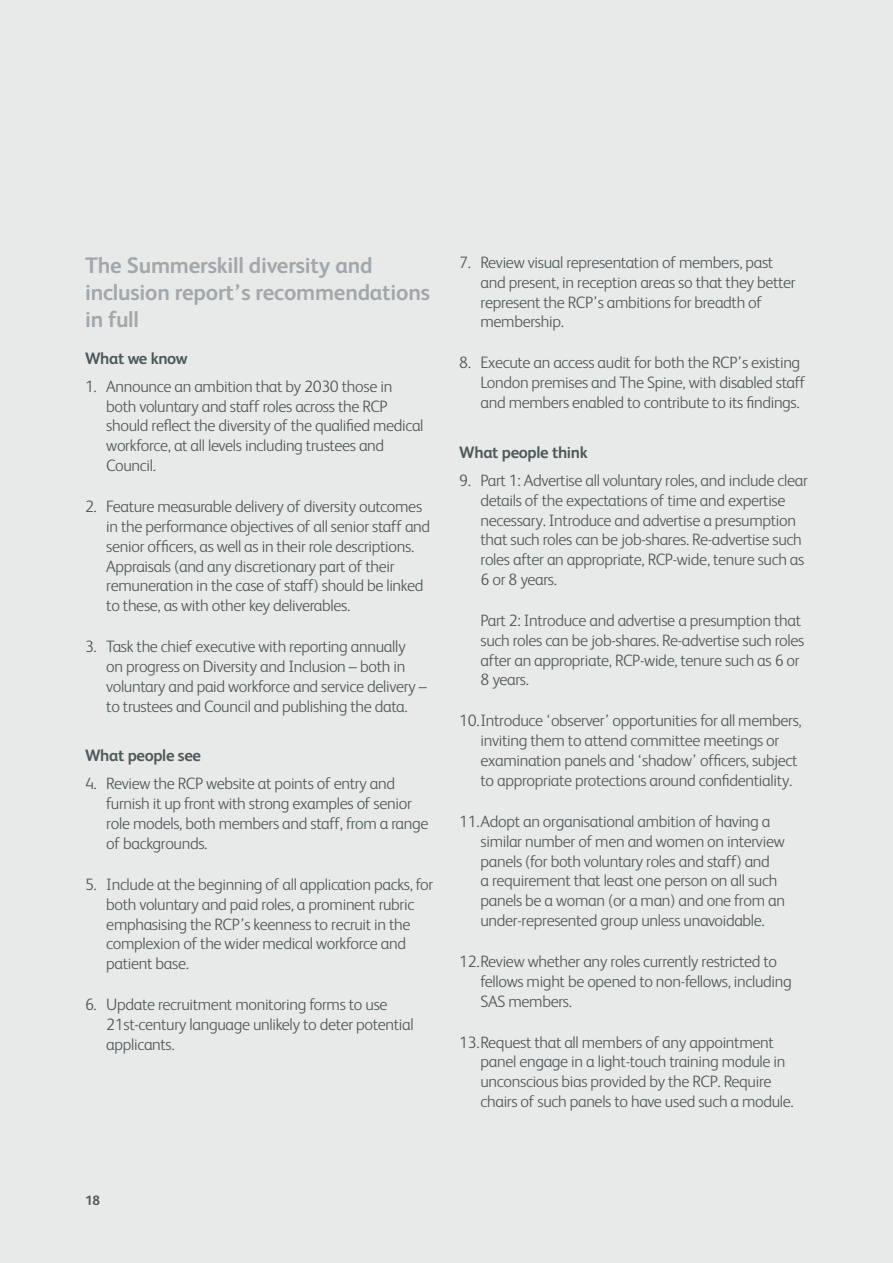
<style>
.page{position:relative;width:893px;height:1263px;background:#e8e9e9}
.page>*{position:absolute;margin:0;border:0;box-sizing:border-box;transform-origin:0 0}
.t1{font:700 22.5px/27px "FS Albert";letter-spacing:-.01em;color:#a1a8ac}
.t2{font:300 16.5px/19.8px "FS Albert";letter-spacing:-.02em;color:#4d585a}
.t3{font:700 16.5px "FS Albert";letter-spacing:-.02em;color:#4d585a}
.t4{font:700 13.5px "FS Albert";color:#4d585a}
</style>
<div class="page">
<h1 class="t1" style="left:85px;top:251px;width:347px">The Summerskill diversity and inclusion report’s recommendations in full</h1>
<p class="t3" style="left:85px;top:348px;width:104px">What we know</p>
<p class="t2" style="left:106px;top:376px;width:319px;text-indent:-21px">1. Announce an ambition that by 2030 those in both voluntary and staff roles across the RCP should reflect the diversity of the qualified medical workforce, at all levels including trustees and Council.</p>
<p class="t2" style="left:106px;top:496px;width:325px;text-indent:-21px">2. Feature measurable delivery of diversity outcomes in the performance objectives of all senior staff and senior officers, as well as in their role descriptions.<br>Appraisals (and any discretionary part of their remuneration in the case of staff) should be linked to these, as with other key deliverables.</p>
<p class="t2" style="left:106px;top:636px;width:322px;text-indent:-21px">3. Task the chief executive with reporting annually<br>on progress on Diversity and Inclusion – both in voluntary and paid workforce and service delivery – to trustees and Council and publishing the data.</p>
<p class="t3" style="left:85px;top:746px;width:117px">What people see</p>
<p class="t2" style="left:106px;top:774px;width:324px;text-indent:-21px">4. Review the RCP website at points of entry and furnish it up front with strong examples of senior role models, both members and staff, from a range of backgrounds.</p>
<p class="t2" style="left:106px;top:874px;width:329px;text-indent:-21px">5. Include at the beginning of all application packs, for both voluntary and paid roles, a prominent rubric emphasising the RCP’s keenness to recruit in the complexion of the wider medical workforce and patient base.</p>
<p class="t2" style="left:106px;top:994px;width:309px;text-indent:-21px">6. Update recruitment monitoring forms to use<br>21st-century language unlikely to deter potential applicants.</p>
<p class="t2" style="left:480px;top:252px;width:317px;text-indent:-21px">7. Review visual representation of members, past and present, in reception areas so that they better represent the RCP’s ambitions for breadth of membership.</p>
<p class="t2" style="left:480px;top:353px;width:327px;text-indent:-21px">8. Execute an access audit for both the RCP’s existing<br>London premises and The Spine, with disabled staff and members enabled to contribute to its findings.</p>
<p class="t3" style="left:459px;top:442px;width:130px">What people think</p>
<p class="t2" style="left:480px;top:470px;width:329px;text-indent:-21px">9. Part 1: Advertise all voluntary roles, and include clear details of the expectations of time and expertise necessary. Introduce and advertise a presumption that such roles can be job-shares. Re-advertise such roles after an appropriate, RCP-wide, tenure such as 6 or 8 years.</p>
<p class="t2" style="left:480px;top:610px;width:325px">Part 2: Introduce and advertise a presumption that such roles can be job-shares. Re-advertise such roles after an appropriate, RCP-wide, tenure such as 6 or 8 years.</p>
<p class="t2" style="left:480px;top:711px;width:323px;text-indent:-21px">10.Introduce ‘observer’ opportunities for all members, inviting them to attend committee meetings or examination panels and ‘shadow’ officers, subject to appropriate protections around confidentiality.</p>
<p class="t2" style="left:480px;top:811px;width:306px;text-indent:-21px">11.Adopt an organisational ambition of having a similar number of men and women on interview panels (for both voluntary roles and staff) and<br>a requirement that least one person on all such panels be a woman (or a man) and one from an under-represented group unless unavoidable.</p>
<p class="t2" style="left:480px;top:951px;width:313px;text-indent:-21px">12.Review whether any roles currently restricted to fellows might be opened to non-fellows, including<br>SAS members.</p>
<p class="t2" style="left:480px;top:1032px;width:315px;text-indent:-21px">13.Request that all members of any appointment panel engage in a light-touch training module in unconscious bias provided by the RCP. Require chairs of such panels to have used such a module.</p>
<p class="t4" style="left:85px;top:1193px;width:17px">18</p>
</div>
